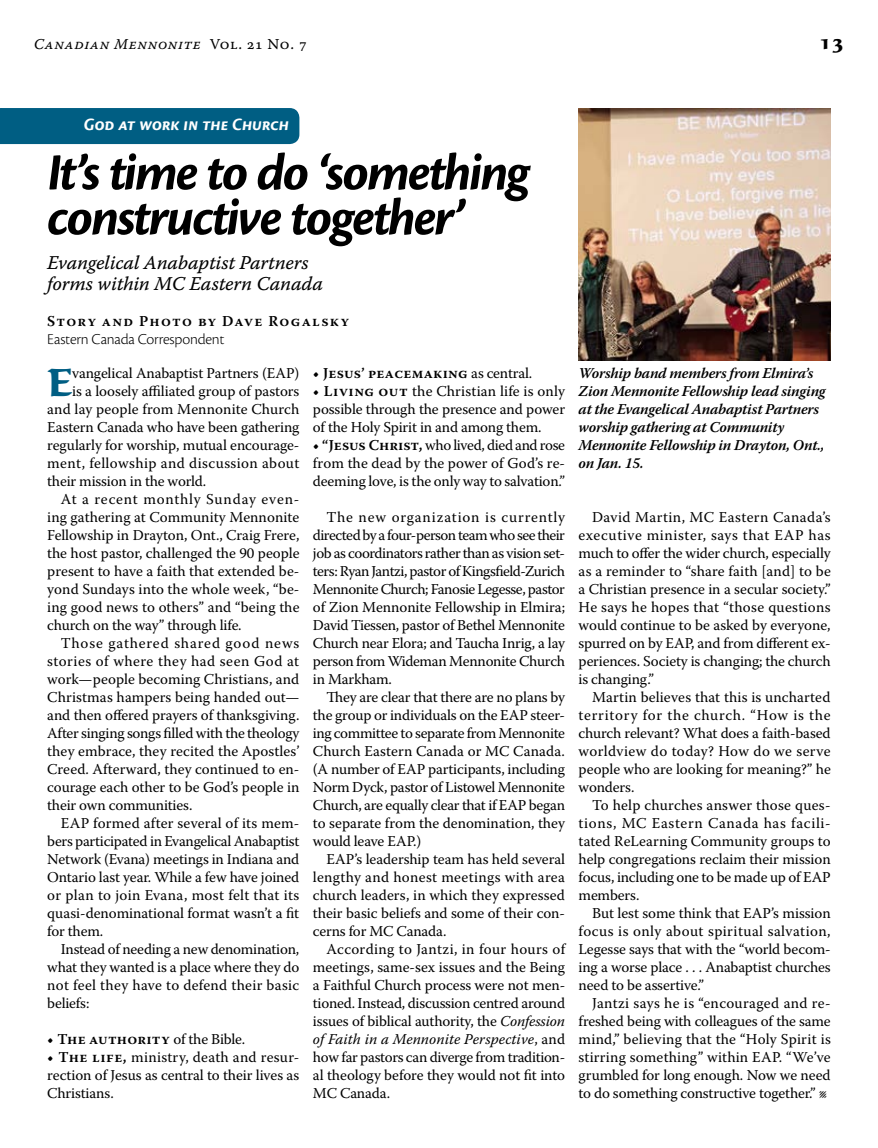
<style>
.page{position:relative;width:878px;height:1148px;background:#fff}
.page>*{position:absolute;margin:0;border:0;box-sizing:border-box;transform-origin:0 0}
.t1{font:italic 700 54px/45px "Cronos Pro";letter-spacing:-.035em;color:#000}
.t2{font:700 40.65px "Sava Pro";color:#005e83}
.t3{font:700 21px "Sava Pro";color:#000}
.t4{font:19.5px/21px "Warnock Pro It Capt";letter-spacing:-.015em;color:#000}
.t5{font:italic 700 18px "Cronos Pro";letter-spacing:-.005em;color:#fff}
.t6{font:300 15.75px "Cronos Pro";letter-spacing:-.015em;color:#000}
.t7{font:15px/18px "Warnock Pro";letter-spacing:-.005em;color:#000;text-align:justify}
.t8{font:italic 600 15px/18px "Warnock Pro";letter-spacing:-.015em;color:#000}
.t9{font:15px "Warnock Pro";letter-spacing:.02em;color:#000}
.t10{font:15px "Warnock Pro";letter-spacing:.055em;color:#000}
.t11{font:600 15px "Warnock Pro";letter-spacing:.03em;color:#000}
.t12{font:15px "Warnock Pro";letter-spacing:.025em;color:#000}
.t13{font:15px "Warnock Pro";letter-spacing:.03em;color:#000}
.t14{font:15px "Warnock Pro It Capt";letter-spacing:.035em;color:#000}
.t15{font:600 15px "Warnock Pro";letter-spacing:.09em;color:#000}
.s1{font-family:"Warnock Pro Capt"}
.s2{font-weight:400}
.s3{font-weight:600}
.s4{font-style:italic}
</style>
<div class="page">
<div style="left:0;top:108px;width:300px;height:37px;background:#005e83"></div>
<img style="left:578px;top:108px;width:252px;height:252px">
<p class="t14" style="left:34px;top:35px;width:274px">Canadian Mennonite <span class="s1">Vol. 21 No. 7</span></p>
<h3 class="t3" style="left:819px;top:28px;width:27px">13</h3>
<p class="t5" style="left:84px;top:114px;width:207px">God at work in the Church</p>
<h1 class="t1" style="left:47px;top:151px;width:484px">It’s time to do ‘something constructive together’</h1>
<h3 class="t4" style="left:47px;top:251px;width:277px">Evangelical Anabaptist Partners forms within MC Eastern Canada</h3>
<p class="t15" style="left:47px;top:312px;width:303px">Story and Photo by Dave Rogalsky</p>
<p class="t6" style="left:47px;top:330px;width:179px">Eastern Canada Correspondent</p>
<h2 class="t2" style="left:47px;top:355px;width:27px">E</h2>
<p class="t7" style="left:72px;top:364px;width:229px">vangelical Anabaptist Partners (EAP)</p>
<p class="t11" style="left:313px;top:364px;width:221px">• Jesus’ peacemaking <span class="s2">as central.</span></p>
<p class="t7" style="left:313px;top:382px;width:254px"><span class="s3">• Living out</span> the Christian life is only possible through the presence and power of the Holy Spirit in and among them.</p>
<p class="t7" style="left:313px;top:436px;width:254px"><span class="s3">• “Jesus Christ,</span> who lived, died and rose from the dead by the power of God’s re&shy;deeming love, is the only way to salvation.”</p>
<p class="t7" style="left:313px;top:508px;width:254px;text-indent:14px">The new organization is currently directed by a four-person team who see their job as coordinators rather than as vision set&shy;ters: Ryan Jantzi, pastor of Kingsfield-Zurich Mennonite Church; Fanosie Legesse, pastor of Zion Mennonite Fellowship in Elmira; David Tiessen, pastor of Bethel Mennonite Church near Elora; and Taucha Inrig, a lay person from Wideman Mennonite Church in Markham.</p>
<p class="t7" style="left:313px;top:688px;width:254px;text-indent:13px">They are clear that there are no plans by the group or individuals on the EAP steer&shy;ing committee to separate from Mennonite Church Eastern Canada or MC Canada. (A number of EAP participants, including Norm Dyck, pastor of Listowel Mennonite Church, are equally clear that if EAP began to separate from the denomination, they would leave EAP.)</p>
<p class="t7" style="left:313px;top:850px;width:254px;text-indent:13px">EAP’s leadership team has held several lengthy and honest meetings with area church leaders, in which they expressed their basic beliefs and some of their con&shy;cerns for MC Canada.</p>
<p class="t7" style="left:313px;top:940px;width:254px;text-indent:13px">According to Jantzi, in four hours of meetings, same-sex issues and the Being a Faithful Church process were not men&shy;tioned. Instead, discussion centred around issues of biblical authority, the <span class="s4">Confession of Faith in a Mennonite Perspective</span>, and how far pastors can diverge from tradition&shy;al theology before they would not fit into MC Canada.</p>
<p class="t7" style="left:72px;top:382px;width:229px">is a loosely affiliated group of pastors</p>
<p class="t7" style="left:47px;top:400px;width:253px">and lay people from Mennonite Church</p>
<p class="t7" style="left:47px;top:418px;width:254px">Eastern Canada who have been gathering</p>
<p class="t7" style="left:47px;top:436px;width:254px">regularly for worship, mutual encourage-</p>
<p class="t12" style="left:47px;top:454px;width:254px">ment, fellowship and discussion about</p>
<p class="t7" style="left:47px;top:472px;width:160px">their mission in the world.</p>
<p class="t10" style="left:61px;top:490px;width:240px">At a recent monthly Sunday even-</p>
<p class="t7" style="left:47px;top:508px;width:253px">ing gathering at Community Mennonite</p>
<p class="t7" style="left:47px;top:526px;width:254px">Fellowship in Drayton, Ont., Craig Frere,</p>
<p class="t7" style="left:47px;top:544px;width:254px">the host pastor, challenged the 90 people</p>
<p class="t7" style="left:47px;top:562px;width:254px">present to have a faith that extended be-</p>
<p class="t7" style="left:47px;top:580px;width:254px">yond Sundays into the whole week, “be-</p>
<p class="t7" style="left:47px;top:598px;width:254px">ing good news to others” and “being the</p>
<p class="t7" style="left:47px;top:616px;width:196px">church on the way” through life.</p>
<p class="t10" style="left:61px;top:634px;width:240px">Those gathered shared good news</p>
<p class="t13" style="left:47px;top:652px;width:253px">stories of where they had seen God at</p>
<p class="t7" style="left:47px;top:670px;width:253px">work—people becoming Christians, and</p>
<p class="t7" style="left:47px;top:688px;width:254px">Christmas hampers being handed out—</p>
<p class="t7" style="left:47px;top:706px;width:254px">and then offered prayers of thanksgiving.</p>
<p class="t7" style="left:47px;top:724px;width:254px">After singing songs filled with the theology</p>
<p class="t7" style="left:47px;top:742px;width:254px">they embrace, they recited the Apostles’</p>
<p class="t7" style="left:47px;top:760px;width:254px">Creed. Afterward, they continued to en-</p>
<p class="t7" style="left:47px;top:778px;width:253px">courage each other to be God’s people in</p>
<p class="t7" style="left:47px;top:796px;width:147px">their own communities.</p>
<p class="t7" style="left:61px;top:814px;width:240px">EAP formed after several of its mem-</p>
<p class="t7" style="left:47px;top:832px;width:254px">bers participated in Evangelical Anabaptist</p>
<p class="t7" style="left:47px;top:850px;width:253px">Network (Evana) meetings in Indiana and</p>
<p class="t7" style="left:47px;top:868px;width:253px">Ontario last year. While a few have joined</p>
<p class="t9" style="left:47px;top:886px;width:253px">or plan to join Evana, most felt that its</p>
<p class="t7" style="left:47px;top:904px;width:253px">quasi-denominational format wasn’t a fit</p>
<p class="t7" style="left:47px;top:922px;width:57px">for them.</p>
<p class="t7" style="left:61px;top:940px;width:240px">Instead of needing a new denomination,</p>
<p class="t7" style="left:47px;top:958px;width:253px">what they wanted is a place where they do</p>
<p class="t9" style="left:47px;top:976px;width:253px">not feel they have to defend their basic</p>
<p class="t7" style="left:47px;top:994px;width:44px">beliefs:</p>
<p class="t11" style="left:47px;top:1030px;width:199px">• The authority <span class="s2">of the Bible.</span></p>
<p class="t7" style="left:47px;top:1048px;width:254px"><span class="s3">• The life,</span> ministry, death and resur&shy;rection of Jesus as central to their lives as Christians.</p>
<p class="t8" style="left:578px;top:364px;width:248px">Worship band members from Elmira’s Zion Mennonite Fellowship lead singing at the Evangelical Anabaptist Partners worship gathering at Community Mennonite Fellowship in Drayton, Ont., on Jan. 15.</p>
<p class="t7" style="left:578px;top:508px;width:254px;text-indent:14px">David Martin, MC Eastern Canada’s executive minister, says that EAP has much to offer the wider church, especially as a reminder to “share faith [and] to be a Christian presence in a secular society.” He says he hopes that “those questions would continue to be asked by everyone, spurred on by EAP, and from different ex&shy;periences. Society is changing; the church is changing.”</p>
<p class="t7" style="left:578px;top:688px;width:254px;text-indent:14px">Martin believes that this is uncharted territory for the church. “How is the church relevant? What does a faith-based worldview do today? How do we serve people who are looking for meaning?” he wonders.</p>
<p class="t7" style="left:578px;top:796px;width:254px;text-indent:14px">To help churches answer those ques&shy;tions, MC Eastern Canada has facili&shy;tated ReLearning Community groups to help congregations reclaim their mission focus, including one to be made up of EAP members.</p>
<p class="t7" style="left:578px;top:904px;width:254px;text-indent:14px">But lest some think that EAP’s mission focus is only about spiritual salvation, Legesse says that with the “world becom&shy;ing a worse place . . . Anabaptist churches need to be assertive.”</p>
<p class="t7" style="left:578px;top:994px;width:254px;text-indent:14px">Jantzi says he is “encouraged and re&shy;freshed being with colleagues of the same mind,” believing that the “Holy Spirit is stirring something” within EAP. “We’ve grumbled for long enough. Now we need to do something constructive together.” l</p>
</div>
